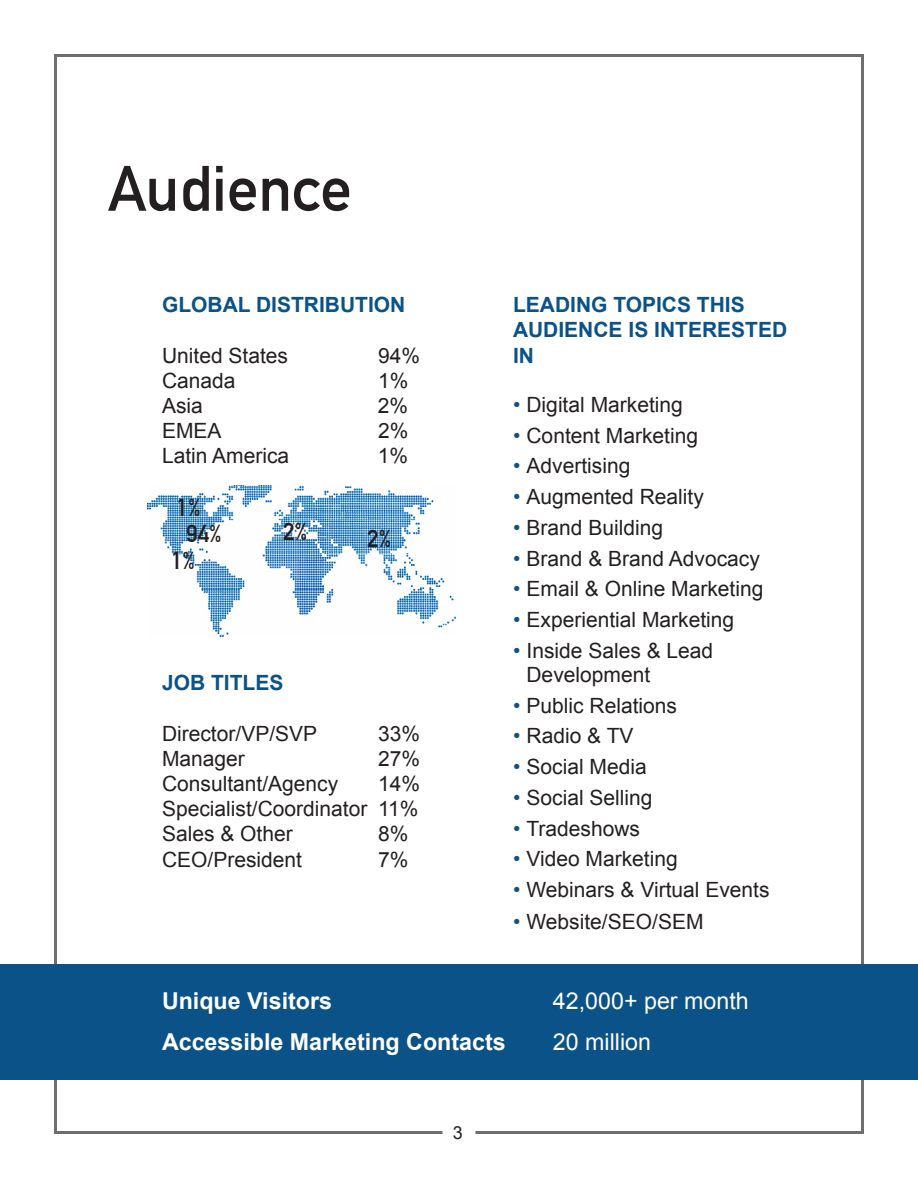
<style>
.page{position:relative;width:918px;height:1188px;background:#fff}
.page>*{position:absolute;margin:0;border:0;box-sizing:border-box;transform-origin:0 0}
.t1{font:700 63px "DIN Alternate";color:#231f20}
.t2{font:700 24px "DIN Alternate";color:#231f20}
.t3{font:700 23.25px "Arial";color:#fff}
.t4{font:23.25px "Arial";color:#fff}
.t5{font:21px/24px "Arial";color:#231f20}
.t6{font:700 21px/25.2px "Arial";color:#0a5287}
.t7{font:18px "Arial";color:#231f20}
.s1{color:#0a5287}
</style>
<div class="page">
<div style="left:0;top:965px;width:918px;height:115px;background:#0a5287"></div>
<div style="left:442px;top:1116px;width:34px;height:33px;border:2px solid #fff;border-radius:50%"></div>
<img style="left:147px;top:485px;width:309px;height:152px">
<p class="t1" style="left:108px;top:141px;width:245px">Audience</p>
<p class="t6" style="left:162px;top:293px;width:245px">GLOBAL DISTRIBUTION</p>
<p class="t5" style="left:162px;top:344px;width:128px">United States</p>
<p class="t5" style="left:378px;top:344px;width:44px">94%</p>
<p class="t5" style="left:162px;top:369px;width:75px">Canada</p>
<p class="t5" style="left:378px;top:369px;width:32px">1%</p>
<p class="t5" style="left:162px;top:394px;width:42px">Asia</p>
<p class="t5" style="left:378px;top:394px;width:32px">2%</p>
<p class="t5" style="left:162px;top:419px;width:61px">EMEA</p>
<p class="t5" style="left:378px;top:419px;width:32px">2%</p>
<p class="t5" style="left:162px;top:444px;width:129px">Latin America</p>
<p class="t5" style="left:378px;top:444px;width:32px">1%</p>
<p class="t2" style="left:177px;top:490px;width:25px">1%</p>
<p class="t2" style="left:186px;top:515px;width:37px">94%</p>
<p class="t2" style="left:283px;top:514px;width:25px">2%</p>
<p class="t2" style="left:171px;top:542px;width:25px">1%</p>
<p class="t2" style="left:367px;top:520px;width:25px">2%</p>
<p class="t6" style="left:162px;top:671px;width:123px">JOB TITLES</p>
<p class="t5" style="left:162px;top:722px;width:157px">Director/VP/SVP</p>
<p class="t5" style="left:378px;top:722px;width:44px">33%</p>
<p class="t5" style="left:162px;top:747px;width:84px">Manager</p>
<p class="t5" style="left:378px;top:747px;width:44px">27%</p>
<p class="t5" style="left:162px;top:772px;width:178px">Consultant/Agency</p>
<p class="t5" style="left:378px;top:772px;width:44px">14%</p>
<p class="t5" style="left:162px;top:797px;width:258px">Specialist/Coordinator 11%</p>
<p class="t5" style="left:162px;top:822px;width:132px">Sales &amp; Other</p>
<p class="t5" style="left:378px;top:822px;width:32px">8%</p>
<p class="t5" style="left:162px;top:848px;width:142px">CEO/President</p>
<p class="t5" style="left:378px;top:848px;width:32px">7%</p>
<p class="t6" style="left:513px;top:293px;width:276px">LEADING TOPICS THIS<br>AUDIENCE IS INTERESTED<br>IN</p>
<p class="t5" style="left:513px;top:393px;width:171px"><span class="s1">•</span> Digital Marketing</p>
<p class="t5" style="left:513px;top:423px;width:187px"><span class="s1">•</span> Content Marketing</p>
<p class="t5" style="left:513px;top:454px;width:119px"><span class="s1">•</span> Advertising</p>
<p class="t5" style="left:513px;top:485px;width:192px"><span class="s1">•</span> Augmented Reality</p>
<p class="t5" style="left:513px;top:516px;width:152px"><span class="s1">•</span> Brand Building</p>
<p class="t5" style="left:513px;top:546px;width:248px"><span class="s1">•</span> Brand &amp; Brand Advocacy</p>
<p class="t5" style="left:513px;top:577px;width:252px"><span class="s1">•</span> Email &amp; Online Marketing</p>
<p class="t5" style="left:513px;top:608px;width:223px"><span class="s1">•</span> Experiential Marketing</p>
<p class="t5" style="left:526px;top:639px;width:188px;text-indent:-14px"><span class="s1">•</span> Inside Sales &amp; Lead<br>Development</p>
<p class="t5" style="left:513px;top:693px;width:166px"><span class="s1">•</span> Public Relations</p>
<p class="t5" style="left:513px;top:724px;width:122px"><span class="s1">•</span> Radio &amp; TV</p>
<p class="t5" style="left:513px;top:755px;width:135px"><span class="s1">•</span> Social Media</p>
<p class="t5" style="left:513px;top:786px;width:141px"><span class="s1">•</span> Social Selling</p>
<p class="t5" style="left:513px;top:816px;width:129px"><span class="s1">•</span> Tradeshows</p>
<p class="t5" style="left:513px;top:847px;width:166px"><span class="s1">•</span> Video Marketing</p>
<p class="t5" style="left:513px;top:878px;width:258px"><span class="s1">•</span> Webinars &amp; Virtual Events</p>
<p class="t5" style="left:513px;top:910px;width:192px"><span class="s1">•</span> Website/SEO/SEM</p>
<p class="t3" style="left:162px;top:985px;width:172px">Unique Visitors</p>
<p class="t4" style="left:553px;top:985px;width:197px">42,000+ per month</p>
<p class="t3" style="left:162px;top:1027px;width:345px">Accessible Marketing Contacts</p>
<p class="t4" style="left:553px;top:1027px;width:100px">20 million</p>
<p class="t7" style="left:453px;top:1121px;width:12px">3</p>
</div>
